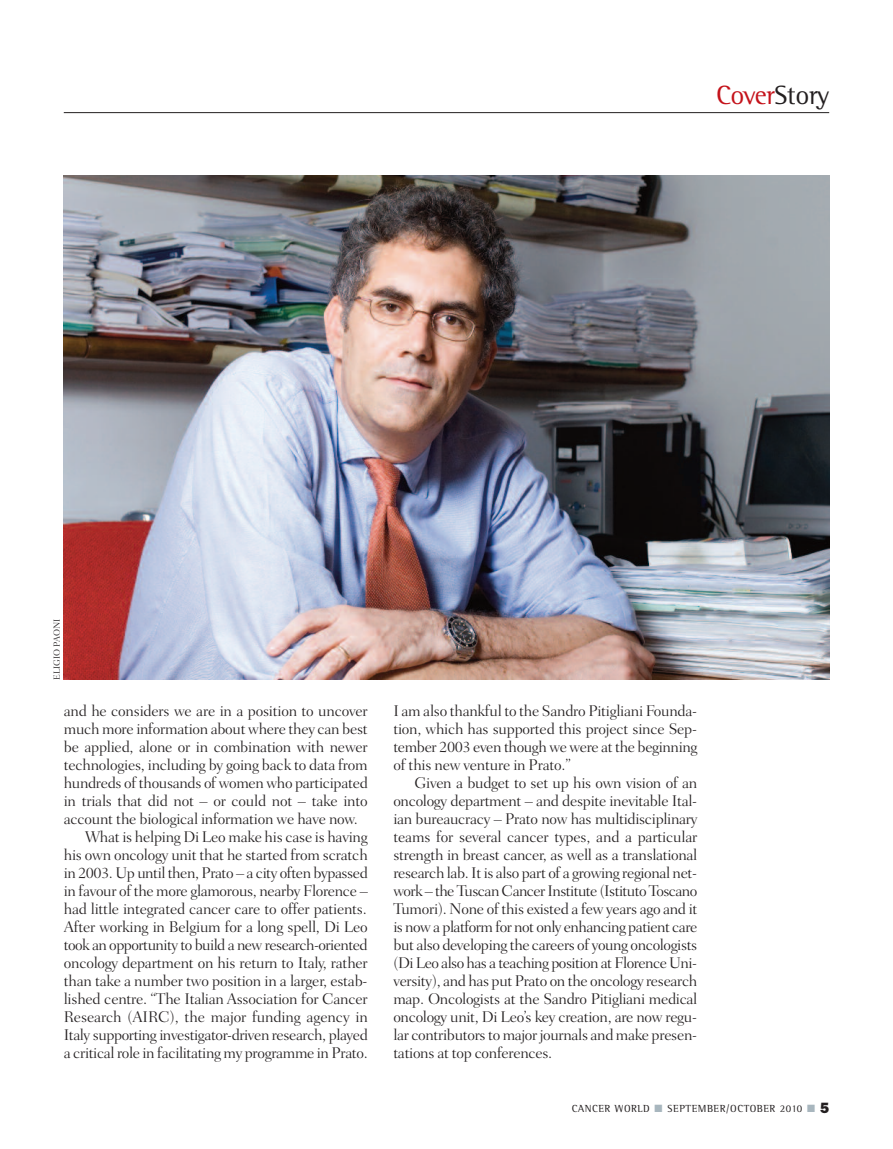
<style>
.page{position:relative;width:893px;height:1149px;background:#fff}
.page>*{position:absolute;margin:0;border:0;box-sizing:border-box;transform-origin:0 0}
.t1{font:27px "Rotis Semi Serif";letter-spacing:-.015em;color:#c4121a}
.t2{font:300 15.75px/18px "Fairfield LH";letter-spacing:-.015em;color:#231f20;text-align:justify}
.t3{font:300 15.75px "Fairfield LH";letter-spacing:-.035em;color:#231f20}
.t4{font:10.5px "Rotis Semi Serif";letter-spacing:.05em;color:#231f20}
.t5{font:300 9px "Fairfield LH";letter-spacing:-.015em;color:#231f20}
.s1{color:#231f20}
.s2{color:#a8b6be}
.s3{font-family:"Franklin Gothic";font-weight:800;font-size:15px}
</style>
<div class="page">
<hr style="left:64px;top:112px;width:765px;height:1px;background:#231f20">
<img style="left:64px;top:175px;width:765px;height:504px">
<h1 class="t1" style="left:716px;top:86px;width:115px">Cover<span class="s1">Story</span></h1>
<p class="t5" style="left:53px;top:679px;width:62px;rotate:-90deg">ELIGIO PAONI</p>
<p class="t2" style="left:64px;top:702px;width:306px">and he considers we are in a position to uncover</p>
<p class="t2" style="left:64px;top:720px;width:306px">much more information about where they can best</p>
<p class="t2" style="left:64px;top:738px;width:306px">be applied, alone or in combination with newer</p>
<p class="t2" style="left:64px;top:756px;width:305px">technologies, including by going back to data from</p>
<p class="t2" style="left:64px;top:774px;width:306px">hundreds of thousands of women who participated</p>
<p class="t2" style="left:64px;top:792px;width:306px">in trials that did not – or could not – take into</p>
<p class="t2" style="left:64px;top:810px;width:295px">account the biological information we have now.</p>
<p class="t2" style="left:85px;top:828px;width:284px">What is helping Di Leo make his case is having</p>
<p class="t2" style="left:64px;top:846px;width:305px">his own oncology unit that he started from scratch</p>
<p class="t2" style="left:64px;top:864px;width:306px">in 2003. Up until then, Prato – a city often bypassed</p>
<p class="t2" style="left:64px;top:882px;width:306px">in favour of the more glamorous, nearby Florence –</p>
<p class="t2" style="left:64px;top:900px;width:305px">had little integrated cancer care to offer patients.</p>
<p class="t2" style="left:64px;top:918px;width:306px">After working in Belgium for a long spell, Di Leo</p>
<p class="t3" style="left:64px;top:938px;width:305px">took an opportunity to build a new research-oriented</p>
<p class="t2" style="left:64px;top:954px;width:306px">oncology department on his return to Italy, rather</p>
<p class="t2" style="left:64px;top:972px;width:305px">than take a number two position in a larger, estab-</p>
<p class="t2" style="left:64px;top:990px;width:305px">lished centre. “The Italian Association for Cancer</p>
<p class="t2" style="left:64px;top:1008px;width:306px">Research (AIRC), the major funding agency in</p>
<p class="t2" style="left:64px;top:1026px;width:306px">Italy supporting investigator-driven research, played</p>
<p class="t2" style="left:64px;top:1044px;width:306px">a critical role in facilitating my programme in Prato.</p>
<p class="t2" style="left:393px;top:702px;width:306px">I am also thankful to the Sandro Pitigliani Founda&shy;tion, which has supported this project since Sep&shy;tember 2003 even though we were at the beginning of this new venture in Prato.”</p>
<p class="t2" style="left:393px;top:774px;width:306px;text-indent:21px">Given a budget to set up his own vision of an oncology department – and despite inevitable Ital&shy;ian bureaucracy – Prato now has multidisciplinary teams for several cancer types, and a particular strength in breast cancer, as well as a translational research lab. It is also part of a growing regional net&shy;work – the Tuscan Cancer Institute (Istituto Toscano Tumori). None of this existed a few years ago and it is now a platform for not only enhancing patient care but also developing the careers of young oncologists (Di Leo also has a teaching position at Florence Uni&shy;versity), and has put Prato on the oncology research map. Oncologists at the Sandro Pitigliani medical oncology unit, Di Leo’s key creation, are now regu&shy;lar contributors to major journals and make presen&shy;tations at top conferences.</p>
<p class="t4" style="left:572px;top:1104px;width:259px">CANCER WORLD <span class="s2">■</span> SEPTEMBER/OCTOBER 2010 <span class="s2">■</span> <span class="s3">5</span></p>
</div>
